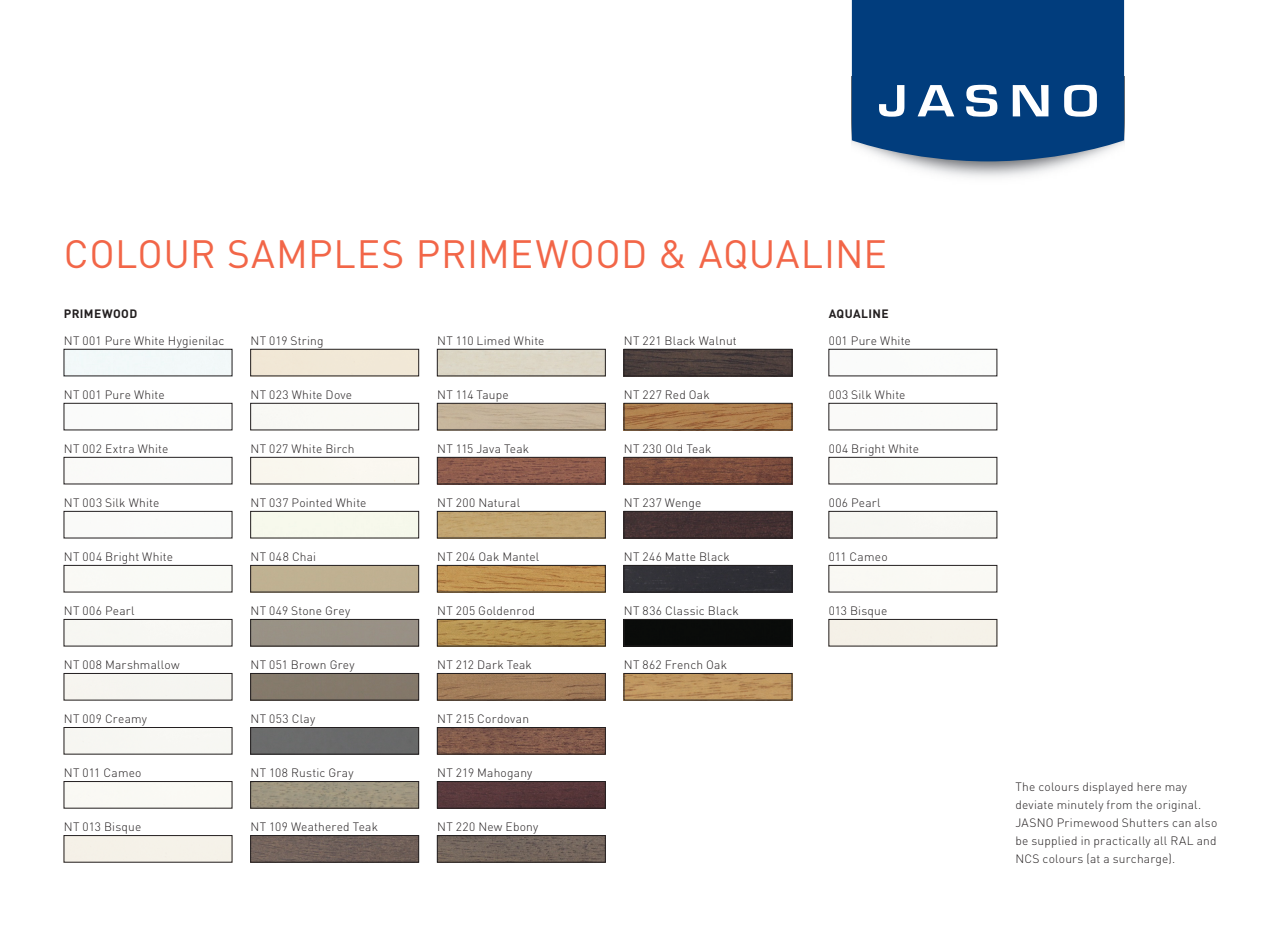
<style>
.page{position:relative;width:1276px;height:936px;background:#fff}
.page>*{position:absolute;margin:0;border:0;box-sizing:border-box;transform-origin:0 0}
.Heading{font:39px "DIN Pro";letter-spacing:.01em;color:#f26648}
.Stalen{font:300 12px/18px "DIN Pro";letter-spacing:.02em;color:#231f20}
.Stalen_Heading{font:700 12px "DIN Pro";letter-spacing:.035em;color:#231f20}
</style>
<div class="page">
<img style="left:894px;top:161px;width:189px;height:17px">
<svg style="left:852px;top:0;width:272px;height:161px;background:#194f89"></svg>
<div style="left:828px;top:349px;width:169px;height:27px;border:1px solid #231f20"></div>
<div style="left:828px;top:403px;width:169px;height:27px;border:1px solid #231f20"></div>
<div style="left:828px;top:457px;width:169px;height:27px;border:1px solid #231f20"></div>
<div style="left:828px;top:511px;width:169px;height:27px;border:1px solid #231f20"></div>
<div style="left:828px;top:565px;width:169px;height:27px;border:1px solid #231f20"></div>
<div style="left:828px;top:619px;width:169px;height:27px;border:1px solid #231f20"></div>
<div style="left:64px;top:349px;width:168px;height:27px;border:1px solid #231f20"></div>
<div style="left:250px;top:349px;width:169px;height:27px;border:1px solid #231f20"></div>
<img style="left:252px;top:837px;width:165px;height:23px">
<div style="left:250px;top:835px;width:169px;height:27px;border:1px solid #231f20"></div>
<img style="left:439px;top:837px;width:164px;height:23px">
<div style="left:437px;top:835px;width:168px;height:27px;border:1px solid #231f20"></div>
<div style="left:64px;top:403px;width:168px;height:27px;border:1px solid #231f20"></div>
<div style="left:250px;top:403px;width:169px;height:27px;border:1px solid #231f20"></div>
<div style="left:437px;top:349px;width:168px;height:27px;border:1px solid #231f20"></div>
<img style="left:626px;top:351px;width:164px;height:23px">
<div style="left:624px;top:349px;width:168px;height:27px;border:1px solid #231f20"></div>
<div style="left:64px;top:457px;width:168px;height:27px;border:1px solid #231f20"></div>
<div style="left:250px;top:457px;width:169px;height:27px;border:1px solid #231f20"></div>
<div style="left:437px;top:403px;width:168px;height:27px;border:1px solid #231f20"></div>
<img style="left:626px;top:405px;width:164px;height:23px">
<div style="left:624px;top:403px;width:168px;height:27px;border:1px solid #231f20"></div>
<div style="left:64px;top:511px;width:168px;height:27px;border:1px solid #231f20"></div>
<div style="left:250px;top:511px;width:169px;height:27px;border:1px solid #231f20"></div>
<img style="left:439px;top:459px;width:164px;height:23px">
<div style="left:437px;top:457px;width:168px;height:27px;border:1px solid #231f20"></div>
<img style="left:626px;top:459px;width:164px;height:23px">
<div style="left:624px;top:457px;width:168px;height:27px;border:1px solid #231f20"></div>
<div style="left:64px;top:565px;width:168px;height:27px;border:1px solid #231f20"></div>
<div style="left:250px;top:565px;width:169px;height:27px;border:1px solid #231f20"></div>
<img style="left:439px;top:513px;width:164px;height:23px">
<div style="left:437px;top:511px;width:168px;height:27px;border:1px solid #231f20"></div>
<img style="left:626px;top:513px;width:164px;height:23px">
<div style="left:624px;top:511px;width:168px;height:27px;border:1px solid #231f20"></div>
<div style="left:64px;top:619px;width:168px;height:27px;border:1px solid #231f20"></div>
<div style="left:250px;top:619px;width:169px;height:27px;border:1px solid #231f20"></div>
<img style="left:439px;top:567px;width:164px;height:23px">
<div style="left:437px;top:565px;width:168px;height:27px;border:1px solid #231f20"></div>
<div style="left:626px;top:567px;width:164px;height:23px;background:#303036"></div>
<div style="left:624px;top:565px;width:168px;height:27px;border:1px solid #231f20"></div>
<div style="left:64px;top:673px;width:168px;height:27px;border:1px solid #231f20"></div>
<div style="left:252px;top:675px;width:165px;height:23px;background:#84796b"></div>
<div style="left:250px;top:673px;width:169px;height:27px;border:1px solid #231f20"></div>
<img style="left:439px;top:621px;width:164px;height:23px">
<div style="left:437px;top:619px;width:168px;height:27px;border:1px solid #231f20"></div>
<div style="left:64px;top:727px;width:168px;height:27px;border:1px solid #231f20"></div>
<div style="left:252px;top:729px;width:165px;height:23px;background:#696a6a"></div>
<div style="left:250px;top:727px;width:169px;height:27px;border:1px solid #231f20"></div>
<img style="left:439px;top:675px;width:164px;height:23px">
<div style="left:437px;top:673px;width:168px;height:27px;border:1px solid #231f20"></div>
<div style="left:626px;top:621px;width:164px;height:23px;background:#090b0a"></div>
<div style="left:624px;top:619px;width:168px;height:27px;border:1px solid #231f20"></div>
<div style="left:64px;top:781px;width:168px;height:27px;border:1px solid #231f20"></div>
<img style="left:439px;top:729px;width:164px;height:23px">
<div style="left:437px;top:727px;width:168px;height:27px;border:1px solid #231f20"></div>
<img style="left:626px;top:675px;width:164px;height:23px">
<div style="left:624px;top:673px;width:168px;height:27px;border:1px solid #231f20"></div>
<div style="left:64px;top:835px;width:168px;height:27px;border:1px solid #231f20"></div>
<img style="left:252px;top:783px;width:165px;height:23px">
<div style="left:250px;top:781px;width:169px;height:27px;border:1px solid #231f20"></div>
<img style="left:439px;top:783px;width:164px;height:23px">
<div style="left:437px;top:781px;width:168px;height:27px;border:1px solid #231f20"></div>
<p class="Heading" style="left:64px;top:227px;width:824px">COLOUR SAMPLES PRIMEWOOD &amp; AQUALINE</p>
<p class="Stalen_Heading" style="left:64px;top:305px;width:75px">PRIMEWOOD</p>
<p class="Stalen_Heading" style="left:828px;top:305px;width:62px">AQUALINE</p>
<p class="Stalen" style="left:64px;top:330px;width:162px">NT 001 Pure White Hygienilac</p>
<p class="Stalen" style="left:250px;top:330px;width:75px">NT 019 String</p>
<p class="Stalen" style="left:437px;top:330px;width:109px">NT 110 Limed White</p>
<p class="Stalen" style="left:624px;top:330px;width:115px">NT 221 Black Walnut</p>
<p class="Stalen" style="left:828px;top:330px;width:84px">001 Pure White</p>
<p class="Stalen" style="left:64px;top:384px;width:103px">NT 001 Pure White</p>
<p class="Stalen" style="left:250px;top:384px;width:103px">NT 023 White Dove</p>
<p class="Stalen" style="left:437px;top:384px;width:73px">NT 114 Taupe</p>
<p class="Stalen" style="left:624px;top:384px;width:87px">NT 227 Red Oak</p>
<p class="Stalen" style="left:64px;top:438px;width:106px">NT 002 Extra White</p>
<p class="Stalen" style="left:250px;top:438px;width:106px">NT 027 White Birch</p>
<p class="Stalen" style="left:437px;top:438px;width:94px">NT 115 Java Teak</p>
<p class="Stalen" style="left:624px;top:438px;width:89px">NT 230 Old Teak</p>
<p class="Stalen" style="left:64px;top:492px;width:97px">NT 003 Silk White</p>
<p class="Stalen" style="left:250px;top:492px;width:118px">NT 037 Pointed White</p>
<p class="Stalen" style="left:437px;top:492px;width:85px">NT 200 Natural</p>
<p class="Stalen" style="left:624px;top:492px;width:79px">NT 237 Wenge</p>
<p class="Stalen" style="left:64px;top:546px;width:111px">NT 004 Bright White</p>
<p class="Stalen" style="left:250px;top:546px;width:67px">NT 048 Chai</p>
<p class="Stalen" style="left:437px;top:546px;width:104px">NT 204 Oak Mantel</p>
<p class="Stalen" style="left:624px;top:546px;width:108px">NT 246 Matte Black</p>
<p class="Stalen" style="left:64px;top:600px;width:72px">NT 006 Pearl</p>
<p class="Stalen" style="left:250px;top:600px;width:101px">NT 049 Stone Grey</p>
<p class="Stalen" style="left:437px;top:600px;width:99px">NT 205 Goldenrod</p>
<p class="Stalen" style="left:624px;top:600px;width:117px">NT 836 Classic Black</p>
<p class="Stalen" style="left:64px;top:654px;width:117px">NT 008 Marshmallow</p>
<p class="Stalen" style="left:250px;top:654px;width:106px">NT 051 Brown Grey</p>
<p class="Stalen" style="left:437px;top:654px;width:96px">NT 212 Dark Teak</p>
<p class="Stalen" style="left:624px;top:654px;width:105px">NT 862 French Oak</p>
<p class="Stalen" style="left:64px;top:708px;width:85px">NT 009 Creamy</p>
<p class="Stalen" style="left:250px;top:708px;width:66px">NT 053 Clay</p>
<p class="Stalen" style="left:437px;top:708px;width:93px">NT 215 Cordovan</p>
<p class="Stalen" style="left:64px;top:762px;width:79px">NT 011 Cameo</p>
<p class="Stalen" style="left:250px;top:762px;width:105px">NT 108 Rustic Gray</p>
<p class="Stalen" style="left:437px;top:762px;width:97px">NT 219 Mahogany</p>
<p class="Stalen" style="left:64px;top:816px;width:79px">NT 013 Bisque</p>
<p class="Stalen" style="left:250px;top:816px;width:129px">NT 109 Weathered Teak</p>
<p class="Stalen" style="left:437px;top:816px;width:103px">NT 220 New Ebony</p>
<p class="Stalen" style="left:828px;top:384px;width:78px">003 Silk White</p>
<p class="Stalen" style="left:828px;top:438px;width:92px">004 Bright White</p>
<p class="Stalen" style="left:828px;top:492px;width:54px">006 Pearl</p>
<p class="Stalen" style="left:828px;top:546px;width:61px">011 Cameo</p>
<p class="Stalen" style="left:828px;top:600px;width:60px">013 Bisque</p>
<p class="Stalen" style="left:1015px;top:776px;width:204px">The colours displayed here may deviate minutely from the original.<br>JASNO Primewood Shutters can also be supplied in practically all RAL and NCS colours (at a surcharge).</p>
</div>
